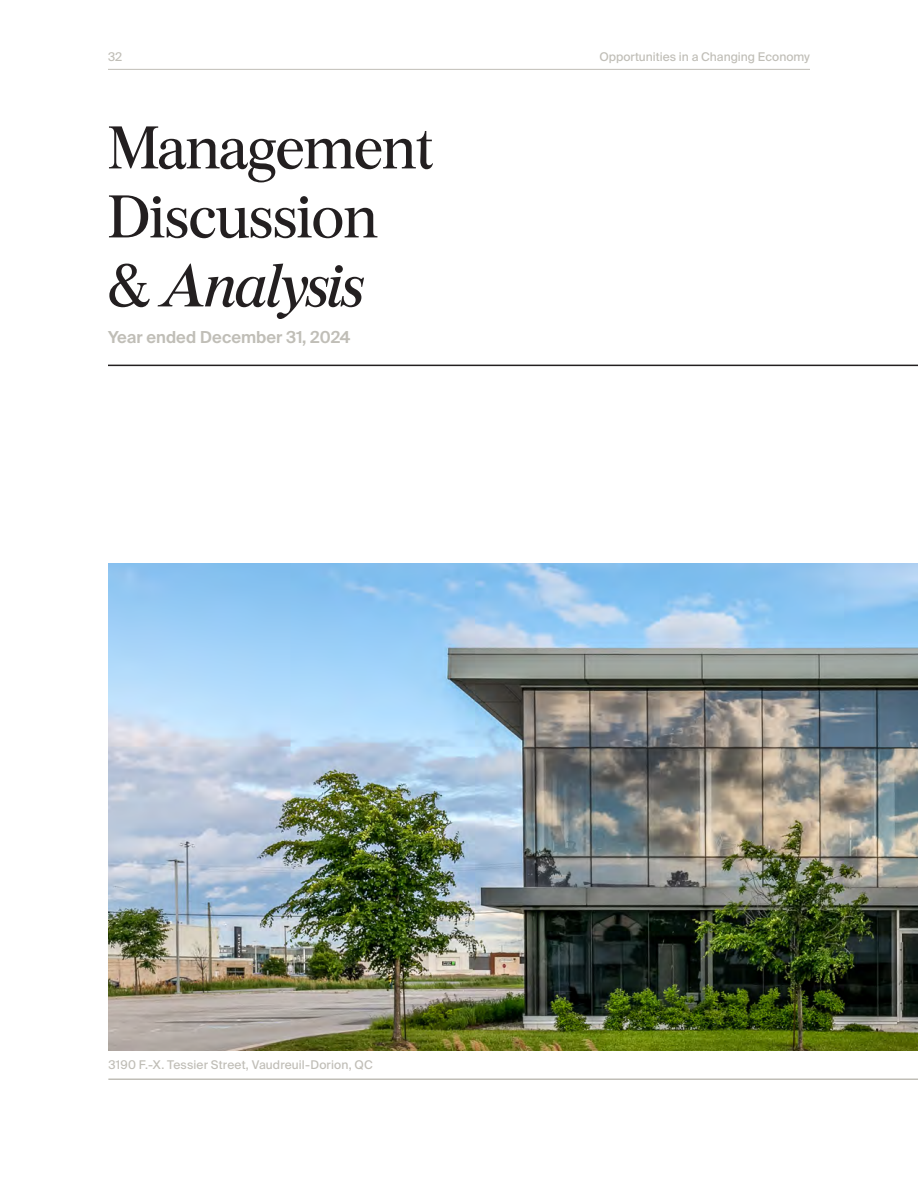
<style>
.page{position:relative;width:918px;height:1188px;background:#fff}
.page>*{position:absolute;margin:0;border:0;box-sizing:border-box;transform-origin:0 0}
.Subtitle_black_burgess_22{font:60px/69px "Burgess Pro";letter-spacing:-.015em;color:#231f20}
.Subtitle_black_11{font:600 16.5px "Suisse Intl";color:#c0beb7}
.Notes{font:12px "Suisse Intl";letter-spacing:.005em;color:#c0beb7}
.s1{font-style:italic}
</style>
<div class="page">
<hr style="left:108px;top:365px;width:810px;height:1px;background:#231f20">
<img style="left:108px;top:564px;width:810px;height:487px">
<hr style="left:108px;top:1078px;width:810px;height:2px;background:#c0beb7">
<hr style="left:108px;top:69px;width:702px;height:1px;background:#c0beb7">
<p class="Notes" style="left:108px;top:50px;width:16px">32</p>
<p class="Notes" style="left:600px;top:50px;width:212px">Opportunities in a Changing Economy</p>
<p class="Subtitle_black_burgess_22" style="left:108px;top:115px;width:328px">Management</p>
<p class="Subtitle_black_burgess_22" style="left:108px;top:184px;width:272px">Discussion &amp; <span class="s1">Analysis</span></p>
<p class="Subtitle_black_11" style="left:108px;top:328px;width:244px">Year ended December 31, 2024</p>
<p class="Notes" style="left:108px;top:1058px;width:266px">3190 F.-X. Tessier Street, Vaudreuil-Dorion, QC</p>
</div>
